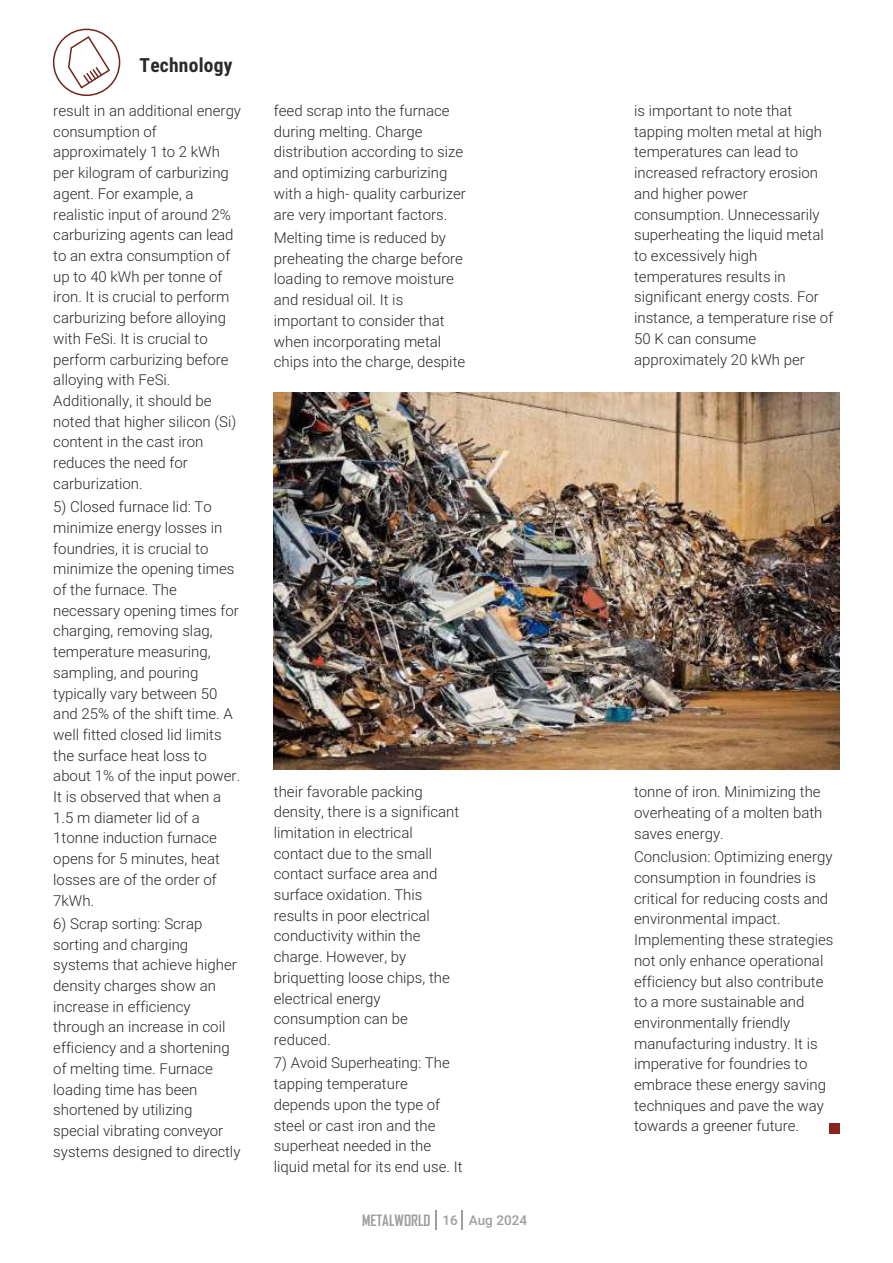
<style>
.page{position:relative;width:893px;height:1263px;background:#fff}
.page>*{position:absolute;margin:0;border:0;box-sizing:border-box;transform-origin:0 0}
.t1{font:700 19.5px "Roboto Condensed";letter-spacing:.01em;color:#2b2929}
.t2{font:300 15px/20.7px "Roboto";color:#2b2929}
.t3{font:700 15px "Agency FB";color:#9e9e9e}
.s1{font-family:"Roboto";font-weight:500;font-size:13.5px}
</style>
<div class="page">
<svg style="left:435px;top:1210px;width:1px;height:19px"></svg>
<svg style="left:462px;top:1210px;width:1px;height:19px"></svg>
<div style="left:53px;top:29px;width:67px;height:67px;border:1px solid #73241c;border-radius:50%"></div>
<svg style="left:67px;top:35px;width:44px;height:55px"></svg>
<img style="left:274px;top:392px;width:566px;height:378px">
<div style="left:830px;top:1123px;width:10px;height:10px;background:#8c241c"></div>
<h1 class="t1" style="left:140px;top:58px;width:94px">Technology</h1>
<p class="t2" style="left:53px;top:102px;width:189px">result in an additional energy consumption of approximately 1 to 2 kWh per kilogram of carburizing agent. For example, a realistic input of around 2% carburizing agents can lead to an extra consumption of up to 40 kWh per tonne of iron. It is crucial to perform carburizing before alloying with FeSi. It is crucial to perform carburizing before alloying with FeSi.<br>Additionally, it should be noted that higher silicon (Si) content in the cast iron reduces the need for carburization.</p>
<p class="t2" style="left:53px;top:498px;width:188px">5) Closed furnace lid: To minimize energy losses in foundries, it is crucial to minimize the opening times of the furnace. The necessary opening times for charging, removing slag, temperature measuring, sampling, and pouring typically vary between 50 and 25% of the shift time. A well fitted closed lid limits the surface heat loss to about 1% of the input power.<br>It is observed that when a<br>1.5 m diameter lid of a<br>1tonne induction furnace opens for 5 minutes, heat losses are of the order of<br>7kWh.</p>
<p class="t2" style="left:53px;top:915px;width:189px">6) Scrap sorting: Scrap sorting and charging systems that achieve higher density charges show an increase in efficiency through an increase in coil efficiency and a shortening of melting time. Furnace loading time has been shortened by utilizing special vibrating conveyor systems designed to directly</p>
<p class="t2" style="left:274px;top:102px;width:193px">feed scrap into the furnace during melting. Charge distribution according to size and optimizing carburizing with a high- quality carburizer are very important factors.</p>
<p class="t2" style="left:274px;top:229px;width:193px">Melting time is reduced by preheating the charge before loading to remove moisture and residual oil. It is important to consider that when incorporating metal chips into the charge, despite</p>
<p class="t2" style="left:274px;top:782px;width:187px">their favorable packing density, there is a significant limitation in electrical contact due to the small contact surface area and surface oxidation. This results in poor electrical conductivity within the charge. However, by briquetting loose chips, the electrical energy consumption can be reduced.</p>
<p class="t2" style="left:274px;top:1054px;width:190px">7) Avoid Superheating: The tapping temperature depends upon the type of steel or cast iron and the superheat needed in the liquid metal for its end use. It</p>
<p class="t3" style="left:362px;top:1214px;width:166px">METALWORLD <span class="s1">16 Aug 2024</span></p>
<p class="t2" style="left:634px;top:102px;width:201px">is important to note that tapping molten metal at high temperatures can lead to increased refractory erosion and higher power consumption. Unnecessarily superheating the liquid metal to excessively high temperatures results in significant energy costs. For instance, a temperature rise of<br>50 K can consume approximately 20 kWh per</p>
<p class="t2" style="left:634px;top:783px;width:190px">tonne of iron. Minimizing the overheating of a molten bath saves energy.</p>
<p class="t2" style="left:634px;top:848px;width:201px">Conclusion: Optimizing energy consumption in foundries is critical for reducing costs and environmental impact.<br>Implementing these strategies not only enhance operational efficiency but also contribute to a more sustainable and environmentally friendly manufacturing industry. It is imperative for foundries to embrace these energy saving techniques and pave the way towards a greener future.</p>
</div>
